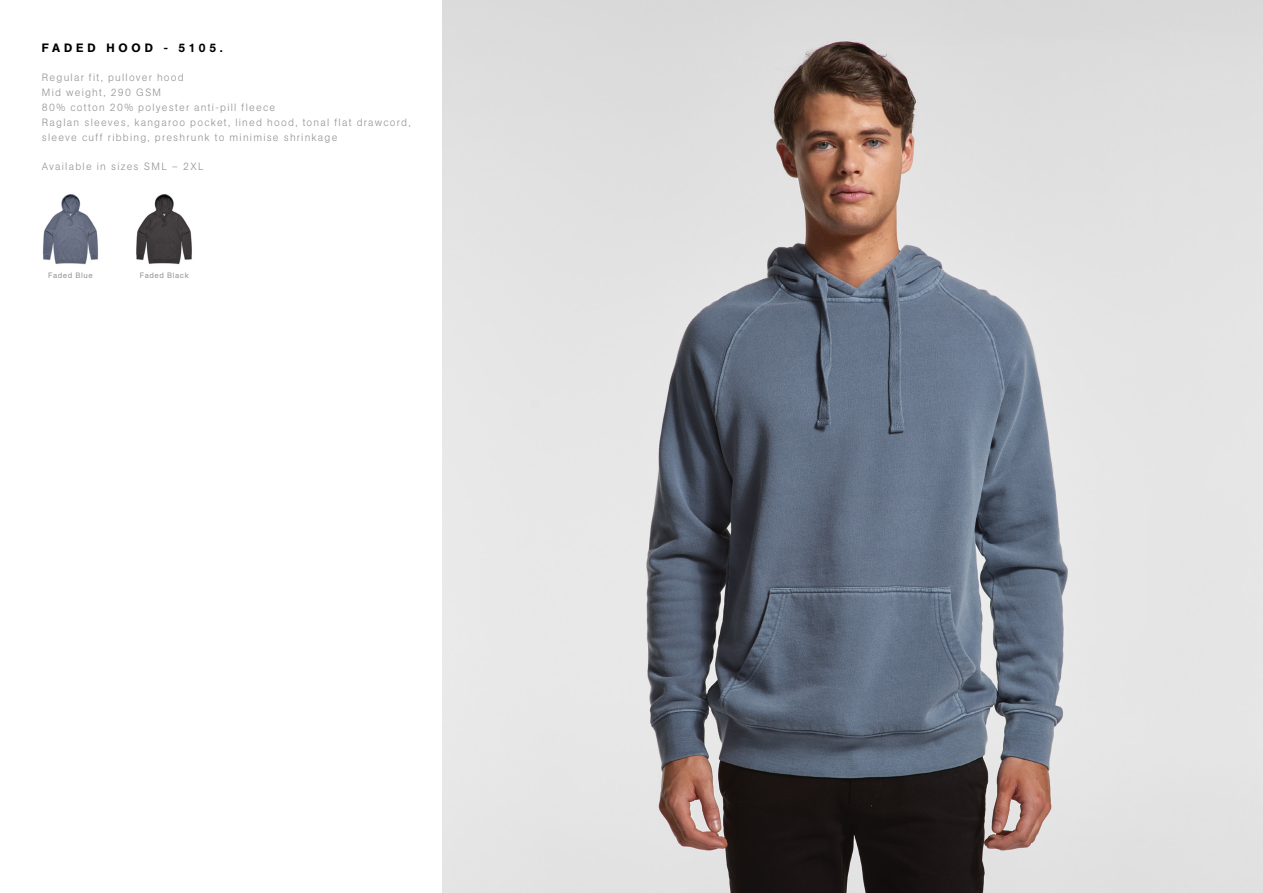
<style>
.page{position:relative;width:1263px;height:893px;background:#fff}
.page>*{position:absolute;margin:0;border:0;box-sizing:border-box;transform-origin:0 0}
.t1{font:500 12px "AG Book Pro";letter-spacing:.325em;color:#000}
.t2{font:300 10.5px/15px "AG Book Pro";letter-spacing:.115em;color:#939598}
.t3{font:7.8px "AG Book Pro";letter-spacing:.075em;color:#939598}
</style>
<div class="page">
<img style="left:442px;top:0;width:821px;height:893px">
<img style="left:43px;top:194px;width:55px;height:71px">
<img style="left:136px;top:194px;width:56px;height:71px">
<p class="t1" style="left:42px;top:40px;width:183px">FADED HOOD - 5105.</p>
<p class="t2" style="left:42px;top:69px;width:370px">Regular fit, pullover hood<br>Mid weight, 290 GSM<br>80% cotton 20% polyester anti-pill fleece<br>Raglan sleeves, kangaroo pocket, lined hood, tonal flat drawcord, sleeve cuff ribbing, preshrunk to minimise shrinkage</p>
<p class="t2" style="left:42px;top:158px;width:163px">Available in sizes SML – 2XL</p>
<p class="t3" style="left:48px;top:270px;width:46px">Faded Blue</p>
<p class="t3" style="left:140px;top:270px;width:50px">Faded Black</p>
</div>
